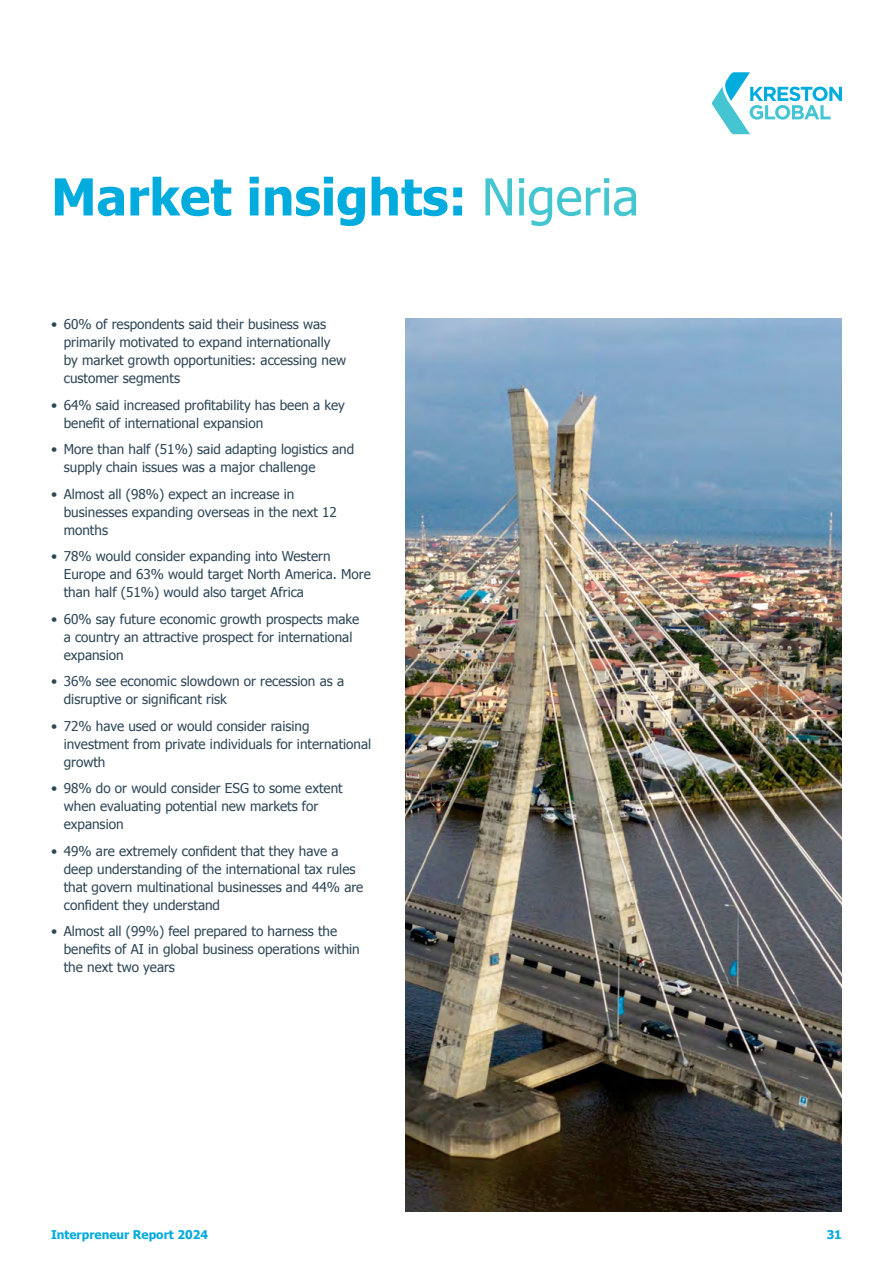
<style>
.page{position:relative;width:893px;height:1263px;background:#fff}
.page>*{position:absolute;margin:0;border:0;box-sizing:border-box;transform-origin:0 0}
.t1{font:700 51px "Tahoma";color:#00abde}
.t2{font:13.5px/18px "Tahoma";color:#2e4757}
.t3{font:700 12px "Tahoma";color:#00abde}
.s1{font-weight:400;color:#44c6d1}
</style>
<div class="page">
<svg style="left:712px;top:72px;width:130px;height:62px"></svg>
<img style="left:405px;top:319px;width:437px;height:893px">
<h1 class="t1" style="left:51px;top:161px;width:590px">Market insights: <span class="s1">Nigeria</span></h1>
<p class="t2" style="left:64px;top:315px;width:284px;text-indent:-13px">• 60% of respondents said their business was primarily motivated to expand internationally by market growth opportunities: accessing new customer segments</p>
<p class="t2" style="left:64px;top:395px;width:283px;text-indent:-13px">• 64% said increased profitability has been a key benefit of international expansion</p>
<p class="t2" style="left:64px;top:440px;width:292px;text-indent:-13px">• More than half (51%) said adapting logistics and supply chain issues was a major challenge</p>
<p class="t2" style="left:64px;top:484px;width:275px;text-indent:-13px">• Almost all (98%) expect an increase in businesses expanding overseas in the next 12 months</p>
<p class="t2" style="left:64px;top:547px;width:309px;text-indent:-13px">• 78% would consider expanding into Western<br>Europe and 63% would target North America. More than half (51%) would also target Africa</p>
<p class="t2" style="left:64px;top:609px;width:297px;text-indent:-13px">• 60% say future economic growth prospects make a country an attractive prospect for international expansion</p>
<p class="t2" style="left:64px;top:672px;width:282px;text-indent:-13px">• 36% see economic slowdown or recession as a disruptive or significant risk</p>
<p class="t2" style="left:64px;top:716px;width:309px;text-indent:-13px">• 72% have used or would consider raising investment from private individuals for international growth</p>
<p class="t2" style="left:64px;top:779px;width:280px;text-indent:-13px">• 98% do or would consider ESG to some extent when evaluating potential new markets for expansion</p>
<p class="t2" style="left:64px;top:841px;width:301px;text-indent:-13px">• 49% are extremely confident that they have a deep understanding of the international tax rules that govern multinational businesses and 44% are confident they understand</p>
<p class="t2" style="left:64px;top:922px;width:298px;text-indent:-13px">• Almost all (99%) feel prepared to harness the benefits of AI in global business operations within the next two years</p>
<p class="t3" style="left:51px;top:1226px;width:158px">Interpreneur Report 2024</p>
<p class="t3" style="left:827px;top:1226px;width:17px">31</p>
</div>
